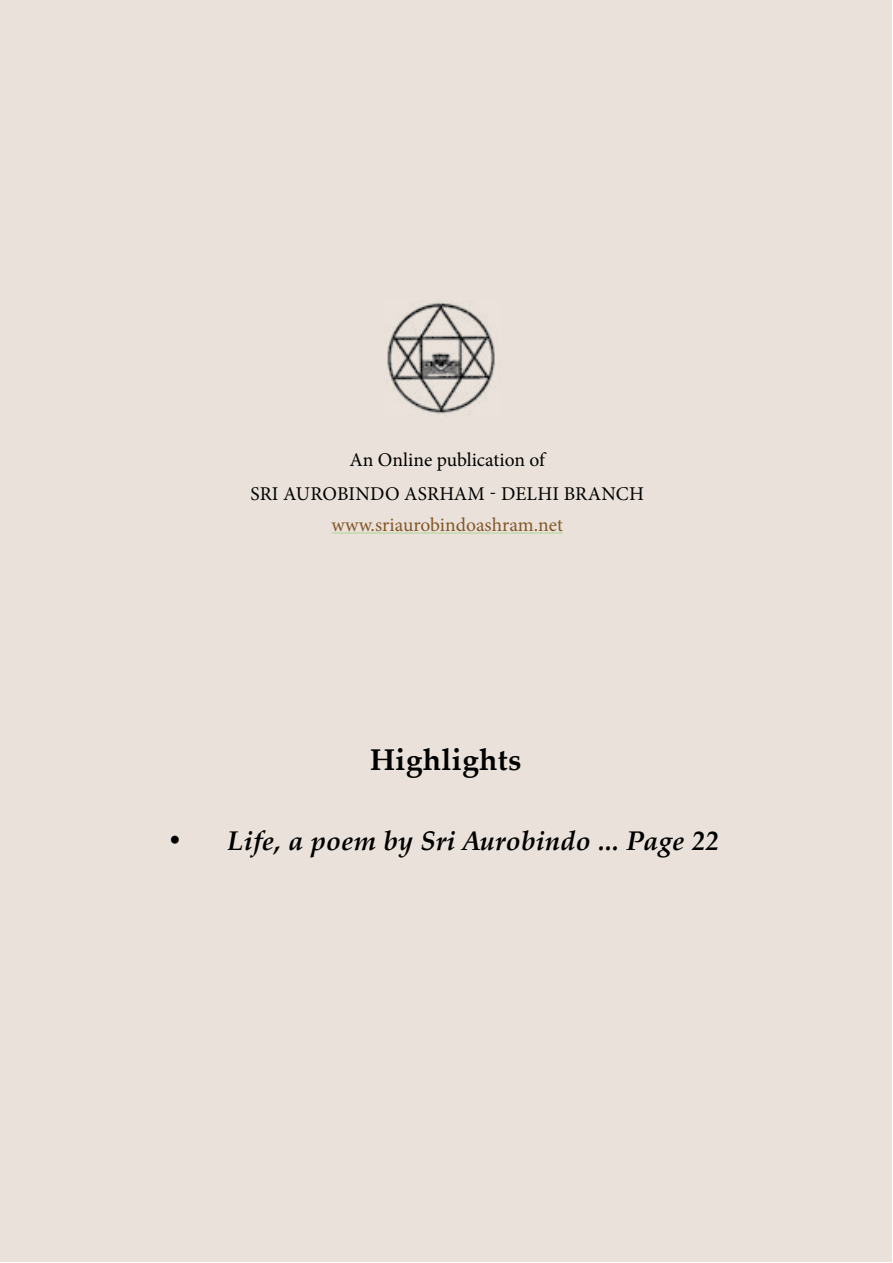
<style>
.page{position:relative;width:893px;height:1263px;background:#fff}
.page>*{position:absolute;margin:0;border:0;box-sizing:border-box;transform-origin:0 0}
.t1{font:700 30px "Palatino Linotype";letter-spacing:.01em;color:#000}
.t2{font:italic 700 27px "Palatino Linotype";letter-spacing:.01em;color:#000}
.t3{font:19.5px/34px "Minion Pro";color:#000;text-align:center}
.t4{font:19.5px "Minion Pro";color:#835729}
</style>
<div class="page">
<div style="left:1px;top:1px;width:891px;height:1261px;background:#eae2da"></div>
<hr style="left:332px;top:532px;width:231px;height:1px;background:#abd691">
<img style="left:387px;top:302px;width:108px;height:113px">
<p class="t3" style="left:250px;top:443px;width:395px">An Online publication of<br>SRI AUROBINDO ASRHAM - DELHI BRANCH</p>
<p class="t4" style="left:332px;top:512px;width:233px">www.sriaurobindoashram.net</p>
<h1 class="t1" style="left:370px;top:738px;width:152px">Highlights</h1>
<h2 class="t2" style="left:167px;top:822px;width:554px">• Life, a poem by Sri Aurobindo ... Page 22</h2>
</div>
